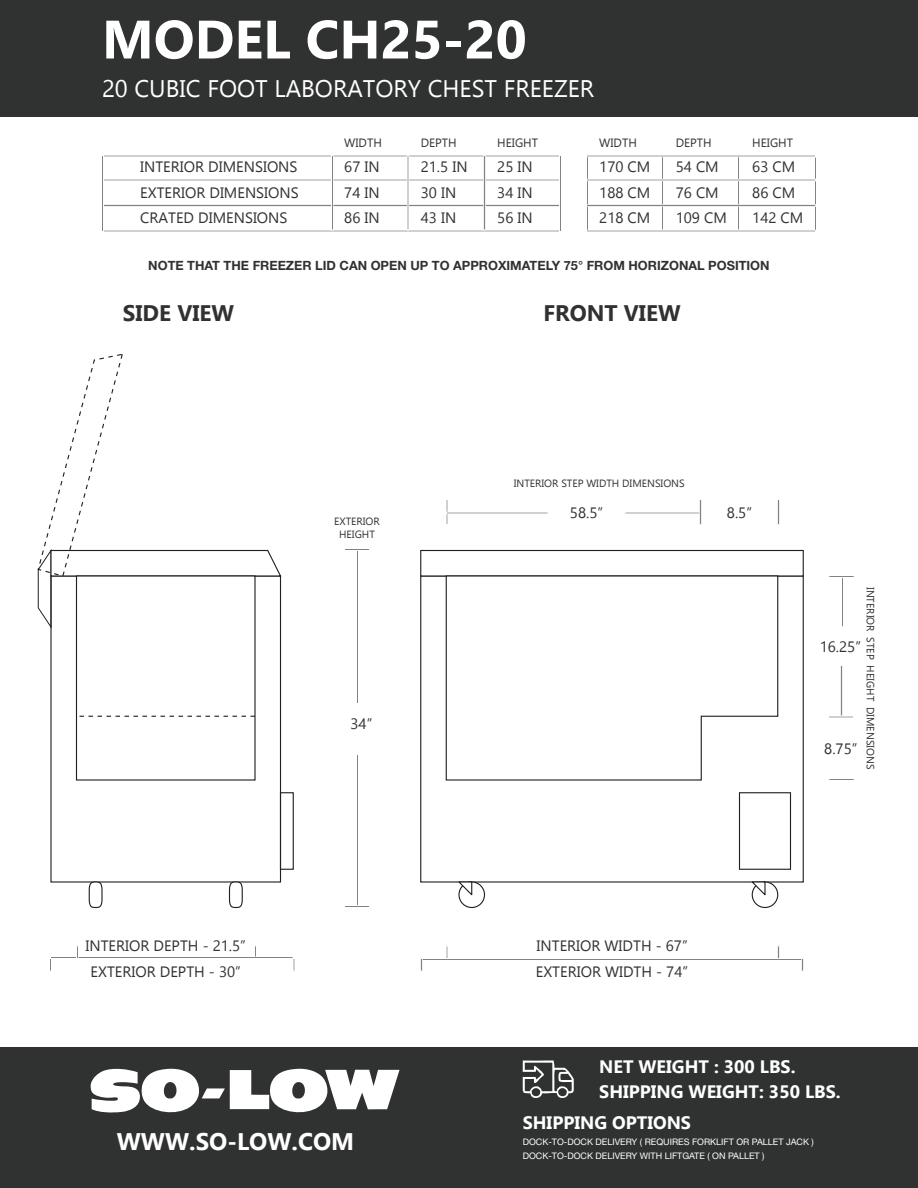
<style>
.page{position:relative;width:918px;height:1188px;background:#fff}
.page>*{position:absolute;margin:0;border:0;box-sizing:border-box;transform-origin:0 0}
.t1{font:700 54px "Gadugi";color:#fff}
.t2{font:24px "Gadugi";color:#fff}
.t3{font:700 24px "Gadugi";color:#fff}
.t4{font:700 22.5px "Gadugi";color:#303131}
.t5{font:700 18px/25.5px "Gadugi";color:#fff}
.t6{font:15px/25.5px "Gadugi";color:#303131;text-align:justify}
.t7{font:700 12.75px "Helvetica Neue LT Std";color:#303131}
.t8{font:12px "Gadugi";color:#303131}
.t9{font:10.5px/12.6px "Gadugi";color:#303131;text-align:center}
.t10{font:9px/14.2px "Helvetica Neue LT Std";color:#fff}
</style>
<div class="page">
<div style="left:420px;top:575px;width:384px;height:308px;background:#fff;border:1px solid #231f20"></div>
<div style="left:739px;top:792px;width:52px;height:78px;border:1px solid #231f20"></div>
<div style="left:0;top:1047px;width:918px;height:141px;background:#303131"></div>
<div style="left:0;top:0;width:918px;height:117px;background:#303131"></div>
<svg style="left:90px;top:1067px;width:310px;height:49px"></svg>
<div style="left:102px;top:230px;width:459px;height:2px;background:#040503;border:1px solid #fff"></div>
<div style="left:752px;top:881px;width:26px;height:27px;border:1px solid #231f20;border-radius:50%"></div>
<svg style="left:228px;top:881px;width:15px;height:28px"></svg>
<div style="left:458px;top:881px;width:27px;height:27px;border:1px solid #231f20;border-radius:50%"></div>
<svg style="left:88px;top:881px;width:15px;height:28px"></svg>
<div style="left:280px;top:792px;width:14px;height:78px;border:1px solid #231f20"></div>
<svg style="left:523px;top:1060px;width:51px;height:40px"></svg>
<hr style="left:102px;top:205px;width:459px;height:1px;background:#040503">
<div style="left:102px;top:179px;width:459px;height:2px;background:#040503;border:1px solid #fff"></div>
<div style="left:102px;top:155px;width:459px;height:2px;background:#040503;border:1px solid #fff"></div>
<div style="left:102px;top:155px;width:2px;height:77px;background:#040503;border:1px solid #fff"></div>
<div style="left:331px;top:155px;width:2px;height:75px;background:#040503;border:1px solid #fff"></div>
<div style="left:407px;top:155px;width:2px;height:75px;background:#040503;border:1px solid #fff"></div>
<hr style="left:484px;top:155px;width:1px;height:75px;background:#040503">
<div style="left:559px;top:155px;width:2px;height:77px;background:#040503;border:1px solid #fff"></div>
<div style="left:661px;top:155px;width:2px;height:75px;background:#040503;border:1px solid #fff"></div>
<div style="left:738px;top:155px;width:2px;height:75px;background:#040503;border:1px solid #fff"></div>
<div style="left:814px;top:157px;width:2px;height:75px;background:#040503;border:1px solid #fff"></div>
<div style="left:357px;top:754px;width:2px;height:152px;background:#040503;border:1px solid #fff"></div>
<div style="left:344px;top:549px;width:26px;height:2px;background:#040503;border:1px solid #fff"></div>
<div style="left:344px;top:906px;width:26px;height:2px;background:#040503;border:1px solid #fff"></div>
<div style="left:420px;top:958px;width:384px;height:2px;background:#040503;border:1px solid #fff"></div>
<div style="left:801px;top:958px;width:3px;height:14px;background:#040503;border:1px solid #fff"></div>
<svg style="left:255px;top:945px;width:1px;height:12px"></svg>
<div style="left:50px;top:957px;width:244px;height:2px;background:#040503;border:1px solid #fff"></div>
<svg style="left:76px;top:945px;width:2px;height:14px"></svg>
<div style="left:420px;top:958px;width:3px;height:14px;background:#040503;border:1px solid #fff"></div>
<svg style="left:50px;top:958px;width:1px;height:14px"></svg>
<svg style="left:293px;top:958px;width:2px;height:14px"></svg>
<svg style="left:446px;top:945px;width:2px;height:14px"></svg>
<div style="left:777px;top:945px;width:3px;height:14px;background:#040503;border:1px solid #fff"></div>
<div style="left:357px;top:550px;width:2px;height:154px;background:#040503;border:1px solid #fff"></div>
<div style="left:586px;top:155px;width:2px;height:77px;background:#040503;border:1px solid #fff"></div>
<div style="left:586px;top:230px;width:230px;height:2px;background:#040503;border:1px solid #fff"></div>
<hr style="left:586px;top:205px;width:230px;height:1px;background:#040503">
<div style="left:586px;top:179px;width:230px;height:2px;background:#040503;border:1px solid #fff"></div>
<div style="left:586px;top:155px;width:230px;height:2px;background:#040503;border:1px solid #fff"></div>
<div style="left:420px;top:550px;width:384px;height:27px;background:#fff;border:1px solid #231f20"></div>
<svg style="left:457px;top:881px;width:16px;height:16px"></svg>
<svg style="left:751px;top:881px;width:15px;height:16px"></svg>
<svg style="left:445px;top:575px;width:334px;height:206px"></svg>
<div style="left:76px;top:575px;width:180px;height:206px;background:#fff;border:1px solid #231f20"></div>
<svg style="left:76px;top:716px;width:179px;height:1px"></svg>
<svg style="left:37px;top:354px;width:245px;height:275px"></svg>
<div style="left:840px;top:665px;width:3px;height:52px;background:#040503;border:1px solid #fff"></div>
<div style="left:828px;top:576px;width:27px;height:2px;background:#040503;border:1px solid #fff"></div>
<div style="left:828px;top:716px;width:26px;height:2px;background:#040503;border:1px solid #fff"></div>
<div style="left:841px;top:577px;width:2px;height:50px;background:#040503;border:1px solid #fff"></div>
<div style="left:828px;top:778px;width:27px;height:2px;background:#040503;border:1px solid #fff"></div>
<div style="left:446px;top:499px;width:2px;height:26px;background:#040503;border:1px solid #fff"></div>
<div style="left:446px;top:512px;width:103px;height:2px;background:#040503;border:1px solid #fff"></div>
<div style="left:624px;top:512px;width:78px;height:2px;background:#040503;border:1px solid #fff"></div>
<div style="left:699px;top:499px;width:3px;height:26px;background:#040503;border:1px solid #fff"></div>
<div style="left:777px;top:499px;width:3px;height:26px;background:#040503;border:1px solid #fff"></div>
<h1 class="t1" style="left:102px;top:7px;width:426px">MODEL CH25-20</h1>
<h2 class="t2" style="left:102px;top:74px;width:494px">20 CUBIC FOOT LABORATORY CHEST FREEZER</h2>
<p class="t6" style="left:140px;top:154px;width:160px">INTERIOR DIMENSIONS EXTERIOR DIMENSIONS CRATED DIMENSIONS</p>
<p class="t8" style="left:344px;top:136px;width:39px">WIDTH</p>
<p class="t8" style="left:421px;top:136px;width:38px">DEPTH</p>
<p class="t8" style="left:497px;top:136px;width:42px">HEIGHT</p>
<p class="t6" style="left:344px;top:154px;width:37px">67 IN</p>
<p class="t6" style="left:421px;top:154px;width:48px">21.5 IN</p>
<p class="t6" style="left:497px;top:154px;width:37px">25 IN</p>
<p class="t6" style="left:344px;top:180px;width:37px">74 IN</p>
<p class="t6" style="left:421px;top:180px;width:37px">30 IN</p>
<p class="t6" style="left:497px;top:180px;width:37px">34 IN</p>
<p class="t6" style="left:344px;top:205px;width:37px">86 IN</p>
<p class="t6" style="left:421px;top:205px;width:37px">43 IN</p>
<p class="t6" style="left:497px;top:205px;width:37px">56 IN</p>
<p class="t8" style="left:599px;top:136px;width:39px">WIDTH</p>
<p class="t8" style="left:676px;top:136px;width:38px">DEPTH</p>
<p class="t8" style="left:752px;top:136px;width:42px">HEIGHT</p>
<p class="t6" style="left:599px;top:154px;width:53px">170 CM</p>
<p class="t6" style="left:676px;top:154px;width:45px">54 CM</p>
<p class="t6" style="left:752px;top:154px;width:45px">63 CM</p>
<p class="t6" style="left:599px;top:180px;width:53px">188 CM</p>
<p class="t6" style="left:676px;top:180px;width:45px">76 CM</p>
<p class="t6" style="left:752px;top:180px;width:45px">86 CM</p>
<p class="t6" style="left:599px;top:205px;width:53px">218 CM</p>
<p class="t6" style="left:676px;top:205px;width:53px">109 CM</p>
<p class="t6" style="left:752px;top:205px;width:53px">142 CM</p>
<p class="t7" style="left:148px;top:258px;width:623px">NOTE THAT THE FREEZER LID CAN OPEN UP TO APPROXIMATELY 75° FROM HORIZONAL POSITION</p>
<h3 class="t4" style="left:123px;top:299px;width:113px">SIDE VIEW</h3>
<h3 class="t4" style="left:543px;top:299px;width:139px">FRONT VIEW</h3>
<p class="t9" style="left:334px;top:515px;width:47px">EXTERIOR<br>HEIGHT</p>
<p class="t6" style="left:351px;top:711px;width:23px">34”</p>
<p class="t9" style="left:514px;top:477px;width:173px">INTERIOR STEP WIDTH DIMENSIONS</p>
<p class="t6" style="left:570px;top:500px;width:35px">58.5”</p>
<p class="t6" style="left:727px;top:500px;width:27px">8.5”</p>
<p class="t6" style="left:86px;top:933px;width:162px;text-align:center">INTERIOR DEPTH - 21.5”<br>EXTERIOR DEPTH - 30”</p>
<p class="t6" style="left:537px;top:933px;width:153px">INTERIOR WIDTH - 67”</p>
<p class="t6" style="left:536px;top:958px;width:154px">EXTERIOR WIDTH - 74”</p>
<p class="t9" style="left:877px;top:587px;width:184px;rotate:90deg">INTERIOR STEP HEIGHT DIMENSIONS</p>
<p class="t6" style="left:820px;top:634px;width:43px">16.25”</p>
<p class="t6" style="left:824px;top:736px;width:35px">8.75”</p>
<h2 class="t3" style="left:117px;top:1127px;width:239px">WWW.SO-LOW.COM</h2>
<p class="t5" style="left:599px;top:1053px;width:243px">NET WEIGHT : 300 LBS.<br>SHIPPING WEIGHT: 350 LBS.</p>
<p class="t5" style="left:523px;top:1110px;width:170px">SHIPPING OPTIONS</p>
<p class="t10" style="left:523px;top:1134px;width:293px">DOCK-TO-DOCK DELIVERY ( REQUIRES FORKLIFT OR PALLET JACK )<br>DOCK-TO-DOCK DELIVERY WITH LIFTGATE ( ON PALLET )</p>
</div>
